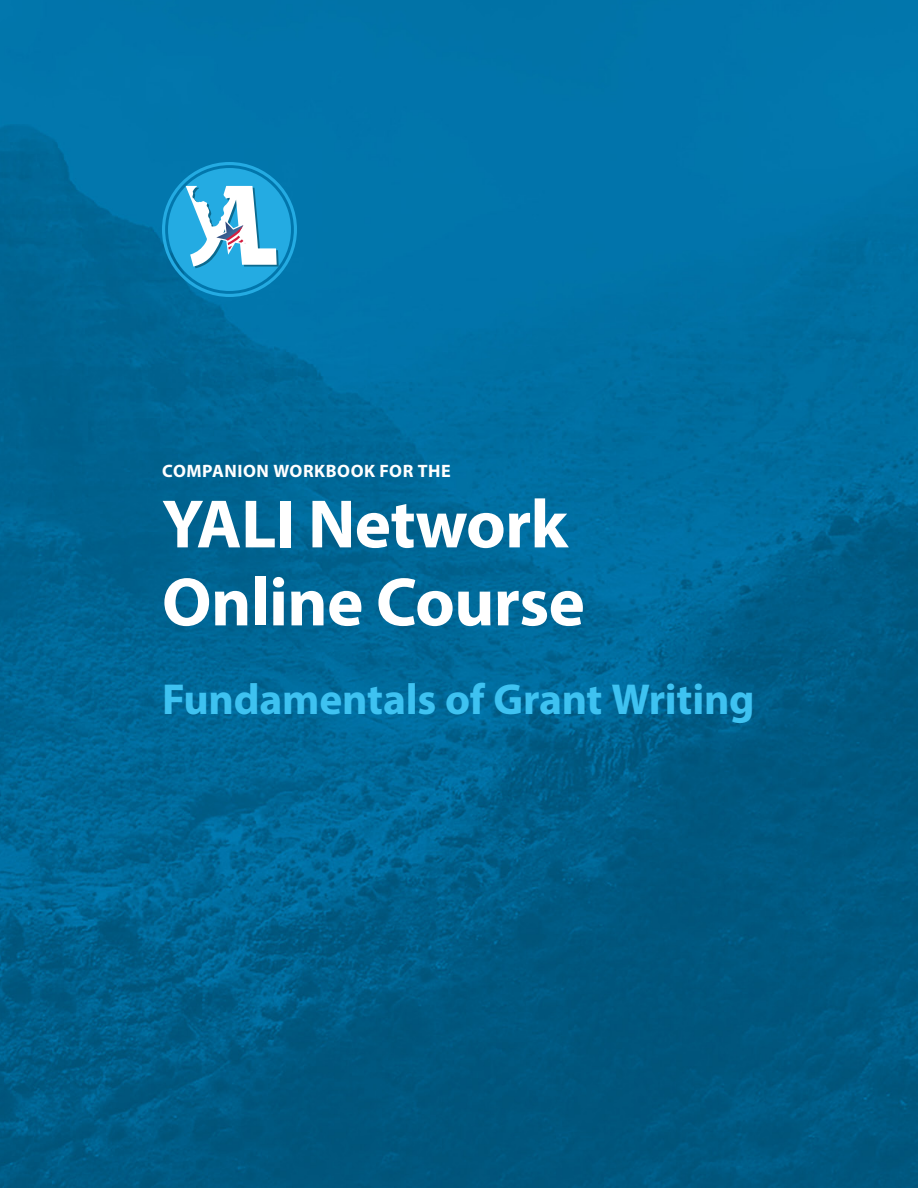
<style>
.page{position:relative;width:918px;height:1188px;background:#fff}
.page>*{position:absolute;margin:0;border:0;box-sizing:border-box;transform-origin:0 0}
.t1{font:700 69px/78px "Myriad Pro";letter-spacing:-.01em;color:#fff}
.t2{font:700 43.5px "Myriad Pro";letter-spacing:-.005em;color:#3ec2f1}
.t3{font:700 18px "Myriad Pro";letter-spacing:.03em;color:#fff}
</style>
<div class="page">
<img style="left:0;top:0;width:918px;height:1188px">
<svg style="left:162px;top:162px;width:135px;height:135px"></svg>
<h3 class="t3" style="left:162px;top:459px;width:290px">COMPANION WORKBOOK FOR THE</h3>
<p class="t1" style="left:162px;top:483px;width:424px">YALI Network<br>Online Course</p>
<p class="t2" style="left:162px;top:671px;width:594px">Fundamentals of Grant Writing</p>
</div>
